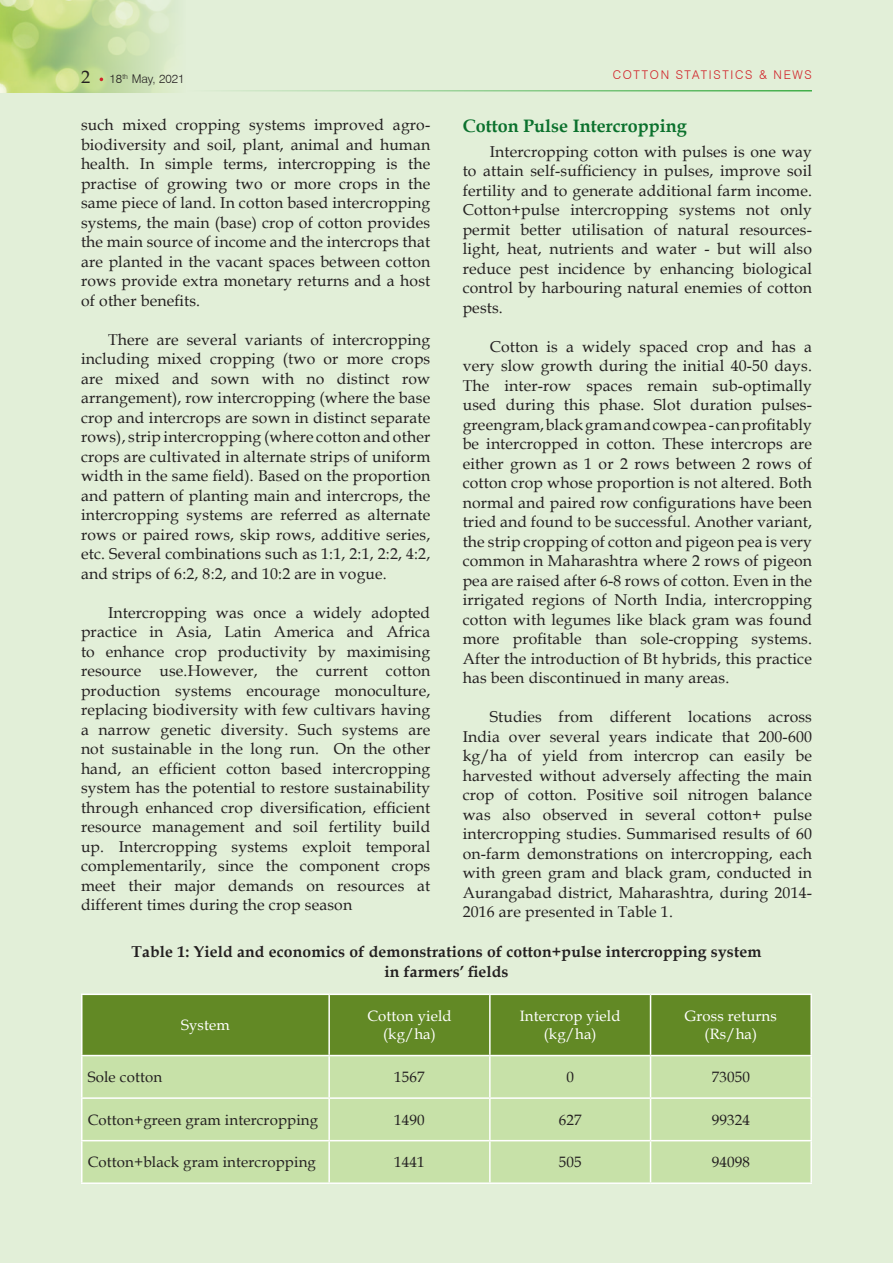
<style>
.page{position:relative;width:893px;height:1263px;background:#e2efd8}
.page>*{position:absolute;margin:0;border:0;box-sizing:border-box;transform-origin:0 0}
.BODY_BOLD{font:700 18px "Book Antiqua";color:#0b712d}
.t1{font:18px "Book Antiqua";color:#231f20}
.BODY_TEXT{font:15.75px/19.5px "Book Antiqua";letter-spacing:.01em;color:#231f20;text-align:justify}
.bold_text{font:700 15.75px/19.5px "Book Antiqua";letter-spacing:.01em;color:#231f20;text-align:center}
.BODY_TEXT-2{font:15px "Book Antiqua";letter-spacing:.01em;color:#231f20}
.BODY_TEXT-3{font:15px/18px "Book Antiqua";letter-spacing:.01em;color:#fff;text-align:center}
.t2{font:300 12px "Swiss 721 BT";letter-spacing:.14em;color:#d1232a}
.t3{font:300 12px "Swiss 721 BT";color:#231f20}
</style>
<div class="page">
<img style="left:0;top:0;width:174px;height:93px">
<hr style="left:186px;top:90px;width:626px;height:2px;background:#40ae49">
<div style="left:82px;top:995px;width:728px;height:60px;background:#628925"></div>
<div style="left:83px;top:1056px;width:727px;height:126px;background:#c7e1a8"></div>
<hr style="left:81px;top:993px;width:248px;height:2px;background:#fff">
<hr style="left:81px;top:995px;width:1px;height:60px;background:#fff">
<hr style="left:329px;top:993px;width:161px;height:2px;background:#fff">
<hr style="left:328px;top:995px;width:2px;height:60px;background:#fff">
<hr style="left:490px;top:993px;width:160px;height:2px;background:#fff">
<hr style="left:489px;top:995px;width:2px;height:60px;background:#fff">
<hr style="left:650px;top:993px;width:162px;height:2px;background:#fff">
<hr style="left:650px;top:995px;width:1px;height:60px;background:#fff">
<hr style="left:810px;top:995px;width:2px;height:60px;background:#fff">
<hr style="left:81px;top:1055px;width:248px;height:1px;background:#fff">
<hr style="left:81px;top:1056px;width:1px;height:41px;background:#fff">
<hr style="left:329px;top:1055px;width:161px;height:1px;background:#fff">
<hr style="left:328px;top:1056px;width:2px;height:41px;background:#fff">
<hr style="left:490px;top:1055px;width:160px;height:1px;background:#fff">
<hr style="left:489px;top:1056px;width:2px;height:41px;background:#fff">
<hr style="left:650px;top:1055px;width:162px;height:1px;background:#fff">
<hr style="left:650px;top:1056px;width:1px;height:41px;background:#fff">
<hr style="left:810px;top:1056px;width:2px;height:41px;background:#fff">
<hr style="left:81px;top:1097px;width:248px;height:2px;background:#fff">
<hr style="left:81px;top:1099px;width:1px;height:41px;background:#fff">
<hr style="left:329px;top:1097px;width:161px;height:2px;background:#fff">
<hr style="left:328px;top:1099px;width:2px;height:41px;background:#fff">
<hr style="left:490px;top:1097px;width:160px;height:2px;background:#fff">
<hr style="left:489px;top:1099px;width:2px;height:41px;background:#fff">
<hr style="left:650px;top:1097px;width:162px;height:2px;background:#fff">
<hr style="left:650px;top:1099px;width:1px;height:41px;background:#fff">
<hr style="left:810px;top:1099px;width:2px;height:41px;background:#fff">
<hr style="left:81px;top:1140px;width:248px;height:1px;background:#fff">
<hr style="left:81px;top:1141px;width:1px;height:41px;background:#fff">
<hr style="left:329px;top:1140px;width:161px;height:1px;background:#fff">
<hr style="left:328px;top:1141px;width:2px;height:41px;background:#fff">
<hr style="left:490px;top:1140px;width:160px;height:1px;background:#fff">
<hr style="left:489px;top:1141px;width:2px;height:41px;background:#fff">
<hr style="left:650px;top:1140px;width:162px;height:1px;background:#fff">
<hr style="left:650px;top:1141px;width:1px;height:41px;background:#fff">
<hr style="left:810px;top:1141px;width:2px;height:41px;background:#fff">
<hr style="left:81px;top:1182px;width:248px;height:2px;background:#fff">
<hr style="left:329px;top:1182px;width:161px;height:2px;background:#fff">
<hr style="left:490px;top:1182px;width:160px;height:2px;background:#fff">
<hr style="left:650px;top:1182px;width:162px;height:2px;background:#fff">
<p class="t1" style="left:81px;top:64px;width:10px">2</p>
<p class="t2" style="left:613px;top:67px;width:201px">COTTON STATISTICS &amp; NEWS</p>
<p class="t3" style="left:110px;top:71px;width:76px">18<sup>th</sup> May, 2021</p>
<p class="BODY_TEXT" style="left:81px;top:115px;width:351px">such mixed cropping systems improved agro&shy;biodiversity and soil, plant, animal and human health. In simple terms, intercropping is the practise of growing two or more crops in the same piece of land. In cotton based intercropping systems, the main (base) crop of cotton provides the main source of income and the intercrops that are planted in the vacant spaces between cotton rows provide extra monetary returns and a host of other benefits.</p>
<p class="BODY_TEXT" style="left:81px;top:329px;width:351px;text-indent:27px">There are several variants of intercropping including mixed cropping (two or more crops are mixed and sown with no distinct row arrangement), row intercropping (where the base crop and intercrops are sown in distinct separate rows), strip intercropping (where cotton and other crops are cultivated in alternate strips of uniform width in the same field). Based on the proportion and pattern of planting main and intercrops, the intercropping systems are referred as alternate rows or paired rows, skip rows, additive series, etc. Several combinations such as 1:1, 2:1, 2:2, 4:2, and strips of 6:2, 8:2, and 10:2 are in vogue.</p>
<p class="BODY_TEXT" style="left:81px;top:602px;width:351px;text-indent:27px">Intercropping was once a widely adopted practice in Asia, Latin America and Africa to enhance crop productivity by maximising resource use.However, the current cotton production systems encourage monoculture, replacing biodiversity with few cultivars having a narrow genetic diversity. Such systems are not sustainable in the long run. On the other hand, an efficient cotton based intercropping system has the potential to restore sustainability through enhanced crop diversification, efficient resource management and soil fertility build up. Intercropping systems exploit temporal complementarily, since the component crops meet their major demands on resources at different times during the crop season</p>
<p class="BODY_BOLD" style="left:463px;top:113px;width:225px">Cotton Pulse Intercropping</p>
<p class="BODY_TEXT" style="left:463px;top:141px;width:351px;text-indent:27px">Intercropping cotton with pulses is one way to attain self-sufficiency in pulses, improve soil fertility and to generate additional farm income.<br>Cotton+pulse intercropping systems not only permit better utilisation of natural resources&shy;light, heat, nutrients and water - but will also reduce pest incidence by enhancing biological control by harbouring natural enemies of cotton pests.</p>
<p class="BODY_TEXT" style="left:463px;top:336px;width:351px;text-indent:27px">Cotton is a widely spaced crop and has a very slow growth during the initial 40-50 days.<br>The inter-row spaces remain sub-optimally used during this phase. Slot duration pulses&shy;greengram, black gram and cowpea - can profitably be intercropped in cotton. These intercrops are either grown as 1 or 2 rows between 2 rows of cotton crop whose proportion is not altered. Both normal and paired row configurations have been tried and found to be successful. Another variant, the strip cropping of cotton and pigeon pea is very common in Maharashtra where 2 rows of pigeon pea are raised after 6-8 rows of cotton. Even in the irrigated regions of North India, intercropping cotton with legumes like black gram was found more profitable than sole-cropping systems.<br>After the introduction of Bt hybrids, this practice has been discontinued in many areas.</p>
<p class="BODY_TEXT" style="left:463px;top:707px;width:351px;text-indent:27px">Studies from different locations across India over several years indicate that 200-600 kg/ha of yield from intercrop can easily be harvested without adversely affecting the main crop of cotton. Positive soil nitrogen balance was also observed in several cotton+ pulse intercropping studies. Summarised results of 60 on-farm demonstrations on intercropping, each with green gram and black gram, conducted in Aurangabad district, Maharashtra, during 2014- 2016 are presented in Table 1.</p>
<p class="bold_text" style="left:131px;top:942px;width:632px">Table 1: Yield and economics of demonstrations of cotton+pulse intercropping system in farmers’ fields</p>
<p class="BODY_TEXT-3" style="left:181px;top:1016px;width:50px">System</p>
<p class="BODY_TEXT-3" style="left:367px;top:1007px;width:86px">Cotton yield (kg/ha)</p>
<p class="BODY_TEXT-3" style="left:520px;top:1007px;width:102px">Intercrop yield (kg/ha)</p>
<p class="BODY_TEXT-3" style="left:685px;top:1007px;width:93px">Gross returns (Rs/ha)</p>
<p class="BODY_TEXT-2" style="left:88px;top:1067px;width:76px">Sole cotton</p>
<p class="BODY_TEXT-2" style="left:394px;top:1067px;width:32px">1567</p>
<p class="BODY_TEXT-2" style="left:566px;top:1067px;width:9px">0</p>
<p class="BODY_TEXT-2" style="left:712px;top:1067px;width:40px">73050</p>
<p class="BODY_TEXT-2" style="left:88px;top:1109px;width:232px">Cotton+green gram intercropping</p>
<p class="BODY_TEXT-2" style="left:394px;top:1109px;width:32px">1490</p>
<p class="BODY_TEXT-2" style="left:559px;top:1109px;width:24px">627</p>
<p class="BODY_TEXT-2" style="left:712px;top:1109px;width:40px">99324</p>
<p class="BODY_TEXT-2" style="left:88px;top:1152px;width:230px">Cotton+black gram intercropping</p>
<p class="BODY_TEXT-2" style="left:394px;top:1152px;width:32px">1441</p>
<p class="BODY_TEXT-2" style="left:559px;top:1152px;width:24px">505</p>
<p class="BODY_TEXT-2" style="left:712px;top:1152px;width:40px">94098</p>
</div>
